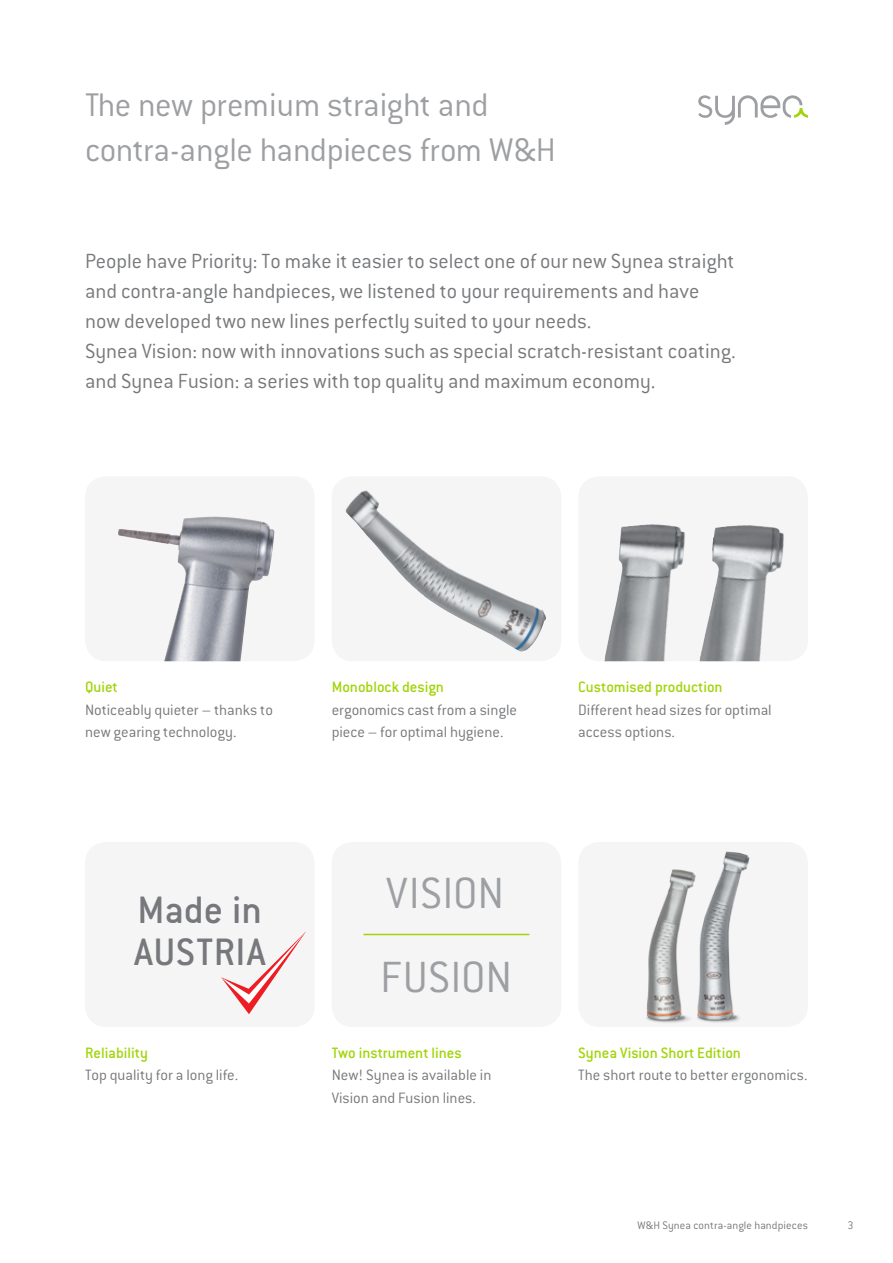
<style>
.page{position:relative;width:893px;height:1263px;background:#fff}
.page>*{position:absolute;margin:0;border:0;box-sizing:border-box;transform-origin:0 0}
.t1{font:300 48px/84px "Conduit ITC Pro";letter-spacing:.005em;color:#9d9fa2}
.t2{font:500 42px/42px "Conduit ITC Pro";letter-spacing:.01em;color:#76787b}
.t3{font:300 36px/45px "Conduit ITC Pro";letter-spacing:-.015em;color:#9d9fa2}
.t4{font:300 22.5px/30px "Conduit ITC Pro";color:#76787b}
.t5{font:300 16.5px/22.5px "Conduit ITC Pro";color:#76787b}
.t6{font:500 16.5px "Conduit ITC Pro";color:#a2d40a}
.t7{font:300 12px "Conduit ITC Pro";letter-spacing:.01em;color:#76787b}
</style>
<div class="page">
<div style="left:85px;top:476px;width:230px;height:185px;background:#f5f5f6;border-radius:21px"></div>
<img style="left:118px;top:516px;width:156px;height:145px">
<svg style="left:698px;top:95px;width:110px;height:30px"></svg>
<div style="left:85px;top:842px;width:230px;height:185px;background:#f5f5f6;border-radius:21px"></div>
<svg style="left:221px;top:931px;width:85px;height:83px"></svg>
<div style="left:332px;top:842px;width:229px;height:185px;background:#f5f5f6;border-radius:21px"></div>
<hr style="left:364px;top:934px;width:165px;height:1px;background:#a2d40a">
<div style="left:332px;top:476px;width:229px;height:185px;background:#f5f5f6;border-radius:21px"></div>
<img style="left:345px;top:490px;width:201px;height:162px">
<div style="left:578px;top:476px;width:230px;height:185px;background:#f5f5f6;border-radius:21px"></div>
<img style="left:604px;top:524px;width:81px;height:137px">
<img style="left:699px;top:525px;width:85px;height:136px">
<div style="left:578px;top:842px;width:230px;height:185px;background:#f5f5f6;border-radius:21px"></div>
<img style="left:646px;top:869px;width:49px;height:154px">
<img style="left:695px;top:851px;width:55px;height:172px">
<h3 class="t3" style="left:85px;top:83px;width:472px">The new premium straight and contra-angle handpieces from W&amp;H</h3>
<p class="t4" style="left:85px;top:247px;width:652px">People have Priority: To make it easier to select one of our new Synea straight and contra-angle handpieces, we listened to your requirements and have now developed two new lines perfectly suited to your needs.<br>Synea Vision: now with innovations such as special scratch-resistant coating. and Synea Fusion: a series with top quality and maximum economy.</p>
<p class="t6" style="left:85px;top:677px;width:34px">Quiet</p>
<p class="t5" style="left:85px;top:698px;width:189px">Noticeably quieter – thanks to new gearing technology.</p>
<h2 class="t2" style="left:134px;top:888px;width:133px">Made in<br>AUSTRIA</h2>
<p class="t6" style="left:85px;top:1043px;width:64px">Reliability</p>
<p class="t5" style="left:85px;top:1064px;width:155px">Top quality for a long life.</p>
<p class="t6" style="left:332px;top:678px;width:114px">Monoblock design</p>
<p class="t5" style="left:332px;top:698px;width:187px">ergonomics cast from a single piece – for optimal hygiene.</p>
<h1 class="t1" style="left:380px;top:851px;width:134px">VISION<br>FUSION</h1>
<p class="t6" style="left:332px;top:1043px;width:131px">Two instrument lines</p>
<p class="t5" style="left:332px;top:1064px;width:161px">New! Synea is available in<br>Vision and Fusion lines.</p>
<p class="t6" style="left:578px;top:678px;width:146px">Customised production</p>
<p class="t5" style="left:578px;top:698px;width:195px">Different head sizes for optimal access options.</p>
<p class="t6" style="left:578px;top:1043px;width:164px">Synea Vision Short Edition</p>
<p class="t5" style="left:578px;top:1064px;width:231px">The short route to better ergonomics.</p>
<p class="t7" style="left:637px;top:1218px;width:172px">W&amp;H Synea contra-angle handpieces</p>
<p class="t7" style="left:847px;top:1218px;width:8px">3</p>
</div>
